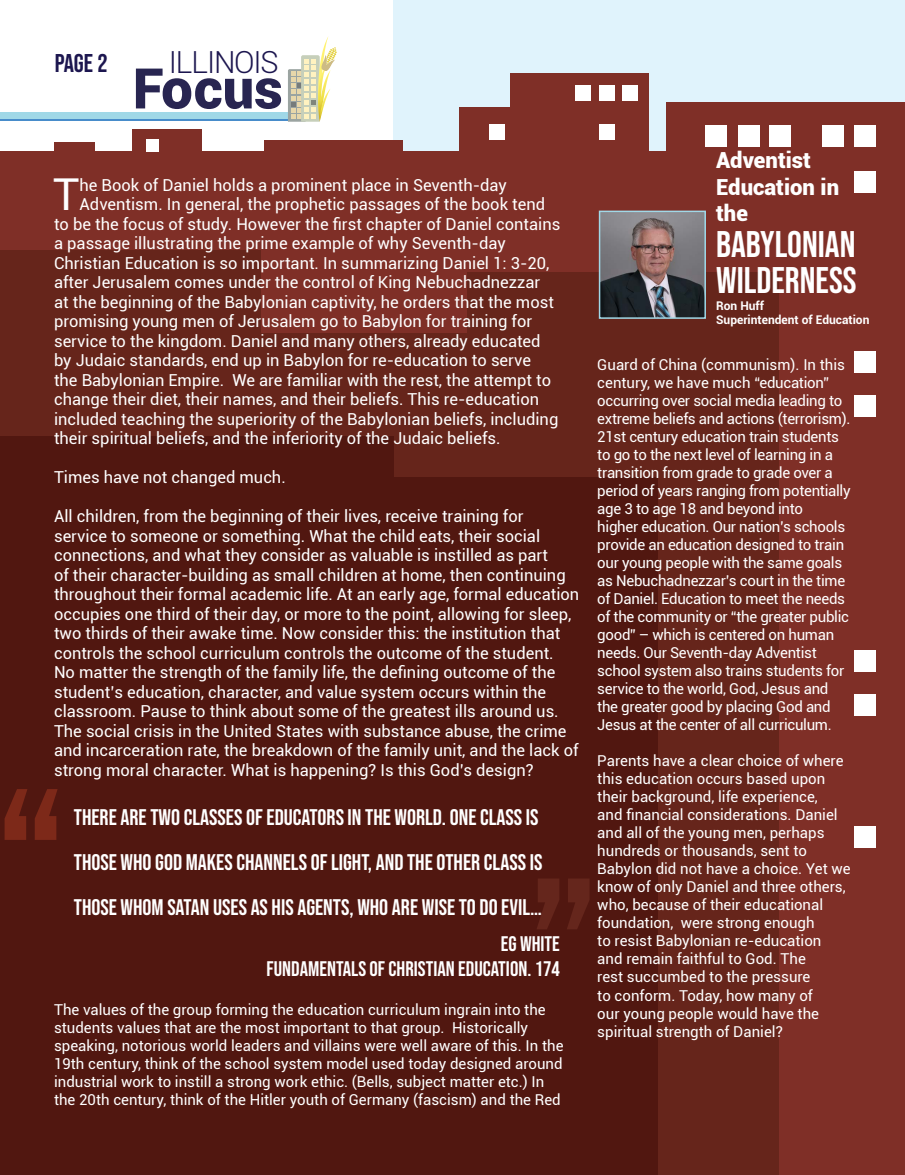
<style>
.page{position:relative;width:905px;height:1175px;background:#fff}
.page>*{position:absolute;margin:0;border:0;box-sizing:border-box;transform-origin:0 0}
.t1{font:225px "Bebas Neue";color:#c6e4cd;scale:.91 1}
.t2{font:900 56.1px "Roboto";color:#282551}
.t3{font:43.95px "Roboto";color:#fff}
.t4{font:36.9px/36px "Bebas Neue";color:#fff}
.t5{font:300 30.45px "Roboto";letter-spacing:-.04em;color:#1c164f}
.t6{font:25.5px "Bebas Neue";color:#1c164f}
.t7{font:22.5px/45px "Bebas Neue";color:#fff}
.t8{font:900 22.2px/26.5px "Roboto";color:#fff}
.t9{font:21px/25.2px "Bebas Neue";color:#fff;text-align:right}
.t10{font:16.5px/19.5px "Roboto";color:#fff}
.t11{font:15px/18px "Roboto";color:#fff}
.t12{font:15px/18px "Roboto";letter-spacing:-.02em;color:#fff}
.t13{font:700 12px/14.4px "Roboto";color:#fff}
</style>
<div class="page">
<div style="left:393px;top:0;width:511px;height:177px;background:#e0f3fc"></div>
<div style="left:0;top:151px;width:904px;height:1023px;background:#7f2f27"></div>
<div style="left:666px;top:102px;width:238px;height:168px;background:#7f2f27"></div>
<div style="left:509px;top:74px;width:139px;height:149px;background:#7f2f27"></div>
<div style="left:459px;top:107px;width:139px;height:149px;background:#7f2f27"></div>
<div style="left:264px;top:141px;width:139px;height:149px;background:#7f2f27"></div>
<div style="left:133px;top:129px;width:69px;height:149px;background:#7f2f27"></div>
<div style="left:54px;top:143px;width:40px;height:149px;background:#7f2f27"></div>
<div style="left:854px;top:126px;width:22px;height:21px;background:#fff"></div>
<div style="left:854px;top:171px;width:22px;height:22px;background:#fff"></div>
<div style="left:854px;top:351px;width:22px;height:22px;background:#fff"></div>
<div style="left:854px;top:650px;width:22px;height:21px;background:#fff"></div>
<div style="left:854px;top:395px;width:22px;height:22px;background:#fff"></div>
<div style="left:854px;top:694px;width:22px;height:22px;background:#fff"></div>
<div style="left:854px;top:825px;width:22px;height:22px;background:#fff"></div>
<div style="left:822px;top:126px;width:21px;height:21px;background:#fff"></div>
<div style="left:769px;top:126px;width:21px;height:21px;background:#fff"></div>
<div style="left:621px;top:85px;width:16px;height:16px;background:#fff"></div>
<div style="left:737px;top:126px;width:22px;height:21px;background:#fff"></div>
<div style="left:598px;top:85px;width:16px;height:16px;background:#fff"></div>
<div style="left:598px;top:124px;width:16px;height:16px;background:#fff"></div>
<div style="left:489px;top:124px;width:16px;height:16px;background:#fff"></div>
<div style="left:146px;top:139px;width:13px;height:12px;background:#fff"></div>
<div style="left:705px;top:126px;width:22px;height:21px;background:#fff"></div>
<div style="left:575px;top:85px;width:16px;height:16px;background:#fff"></div>
<div style="left:0;top:251px;width:260px;height:923px;background:#66251b"></div>
<div style="left:239px;top:333px;width:261px;height:841px;background:#66251b"></div>
<div style="left:467px;top:272px;width:311px;height:902px;background:#66251b"></div>
<div style="left:264px;top:478px;width:393px;height:696px;background:#511710"></div>
<div style="left:0;top:437px;width:393px;height:737px;background:#511710"></div>
<div style="left:0;top:114px;width:292px;height:7px;background:#488cca"></div>
<div style="left:0;top:112px;width:292px;height:7px;background:#a0d8e7"></div>
<svg style="left:288px;top:36px;width:49px;height:86px"></svg>
<img style="left:601px;top:214px;width:102px;height:102px">
<div style="left:598px;top:211px;width:108px;height:108px;border:2px solid #a0d8e7"></div>
<h3 class="t6" style="left:55px;top:48px;width:54px">PAGE 2</h3>
<h3 class="t5" style="left:169px;top:41px;width:112px">ILLINOIS</h3>
<h2 class="t2" style="left:133px;top:49px;width:152px">Focus</h2>
<h3 class="t3" style="left:53px;top:164px;width:28px">T</h3>
<p class="t10" style="left:79px;top:174px;width:429px">he Book of Daniel holds a prominent place in Seventh-day</p>
<p class="t10" style="left:79px;top:194px;width:467px">Adventism. In general, the prophetic passages of the book tend</p>
<p class="t10" style="left:54px;top:213px;width:508px">to be the focus of study. However the first chapter of Daniel contains</p>
<p class="t10" style="left:54px;top:233px;width:453px">a passage illustrating the prime example of why Seventh-day</p>
<p class="t10" style="left:54px;top:252px;width:497px">Christian Education is so important. In summarizing Daniel 1: 3-20,</p>
<p class="t10" style="left:54px;top:272px;width:488px">after Jerusalem comes under the control of King Nebuchadnezzar</p>
<p class="t10" style="left:54px;top:291px;width:501px">at the beginning of the Babylonian captivity, he orders that the most</p>
<p class="t10" style="left:54px;top:311px;width:479px">promising young men of Jerusalem go to Babylon for training for</p>
<p class="t10" style="left:54px;top:330px;width:488px">service to the kingdom. Daniel and many others, already educated</p>
<p class="t10" style="left:54px;top:350px;width:478px">by Judaic standards, end up in Babylon for re-education to serve</p>
<p class="t10" style="left:54px;top:369px;width:498px">the Babylonian Empire. We are familiar with the rest, the attempt to</p>
<p class="t10" style="left:54px;top:389px;width:486px">change their diet, their names, and their beliefs. This re-education</p>
<p class="t10" style="left:54px;top:408px;width:506px">included teaching the superiority of the Babylonian beliefs, including</p>
<p class="t10" style="left:54px;top:428px;width:448px">their spiritual beliefs, and the inferiority of the Judaic beliefs.</p>
<p class="t10" style="left:54px;top:467px;width:233px">Times have not changed much.</p>
<p class="t10" style="left:54px;top:506px;width:526px">All children, from the beginning of their lives, receive training for service to someone or something. What the child eats, their social connections, and what they consider as valuable is instilled as part<br>of their character-building as small children at home, then continuing throughout their formal academic life. At an early age, formal education occupies one third of their day, or more to the point, allowing for sleep, two thirds of their awake time. Now consider this: the institution that controls the school curriculum controls the outcome of the student.<br>No matter the strength of the family life, the defining outcome of the student’s education, character, and value system occurs within the classroom. Pause to think about some of the greatest ills around us.<br>The social crisis in the United States with substance abuse, the crime and incarceration rate, the breakdown of the family unit, and the lack of strong moral character. What is happening? Is this God’s design?</p>
<h1 class="t1" style="left:-4px;top:741px;width:77px">“</h1>
<h3 class="t7" style="left:74px;top:794px;width:470px">THERE ARE TWO CLASSES OF EDUCATORS IN THE WORLD. ONE CLASS IS<br>THOSE WHO GOD MAKES CHANNELS OF LIGHT, AND THE OTHER CLASS IS<br>THOSE WHOM SATAN USES AS HIS AGENTS, WHO ARE WISE TO DO EVIL…</h3>
<p class="t9" style="left:266px;top:931px;width:295px">EG WHITE<br>FUNDAMENTALS OF CHRISTIAN EDUCATION. 174</p>
<p class="t11" style="left:54px;top:1000px;width:511px">The values of the group forming the education curriculum ingrain into the students values that are the most important to that group. Historically speaking, notorious world leaders and villains were well aware of this. In the 19th century, think of the school system model used today designed around industrial work to instill a strong work ethic. (Bells, subject matter etc.) In the 20th century, think of the Hitler youth of Germany (fascism) and the Red</p>
<h3 class="t8" style="left:716px;top:146px;width:124px">Adventist<br>Education in the</h3>
<h3 class="t4" style="left:716px;top:226px;width:142px">BABYLONIAN<br>WILDERNESS</h3>
<p class="t13" style="left:716px;top:298px;width:155px">Ron Huff<br>Superintendent of Education</p>
<p class="t12" style="left:597px;top:355px;width:255px">Guard of China (communism). In this century, we have much “education” occurring over social media leading to extreme beliefs and actions (terrorism).<br>21st century education train students to go to the next level of learning in a transition from grade to grade over a period of years ranging from potentially age 3 to age 18 and beyond into<br>higher education. Our nation’s schools provide an education designed to train our young people with the same goals as Nebuchadnezzar’s court in the time of Daniel. Education to meet the needs of the community or “the greater public good” – which is centered on human needs. Our Seventh-day Adventist school system also trains students for service to the world, God, Jesus and the greater good by placing God and Jesus at the center of all curriculum.</p>
<p class="t11" style="left:597px;top:751px;width:255px">Parents have a clear choice of where this education occurs based upon their background, life experience,<br>and financial considerations. Daniel and all of the young men, perhaps hundreds or thousands, sent to Babylon did not have a choice. Yet we know of only Daniel and three others, who, because of their educational foundation, were strong enough<br>to resist Babylonian re-education<br>and remain faithful to God. The<br>rest succumbed to the pressure<br>to conform. Today, how many of<br>our young people would have the spiritual strength of Daniel?</p>
</div>
